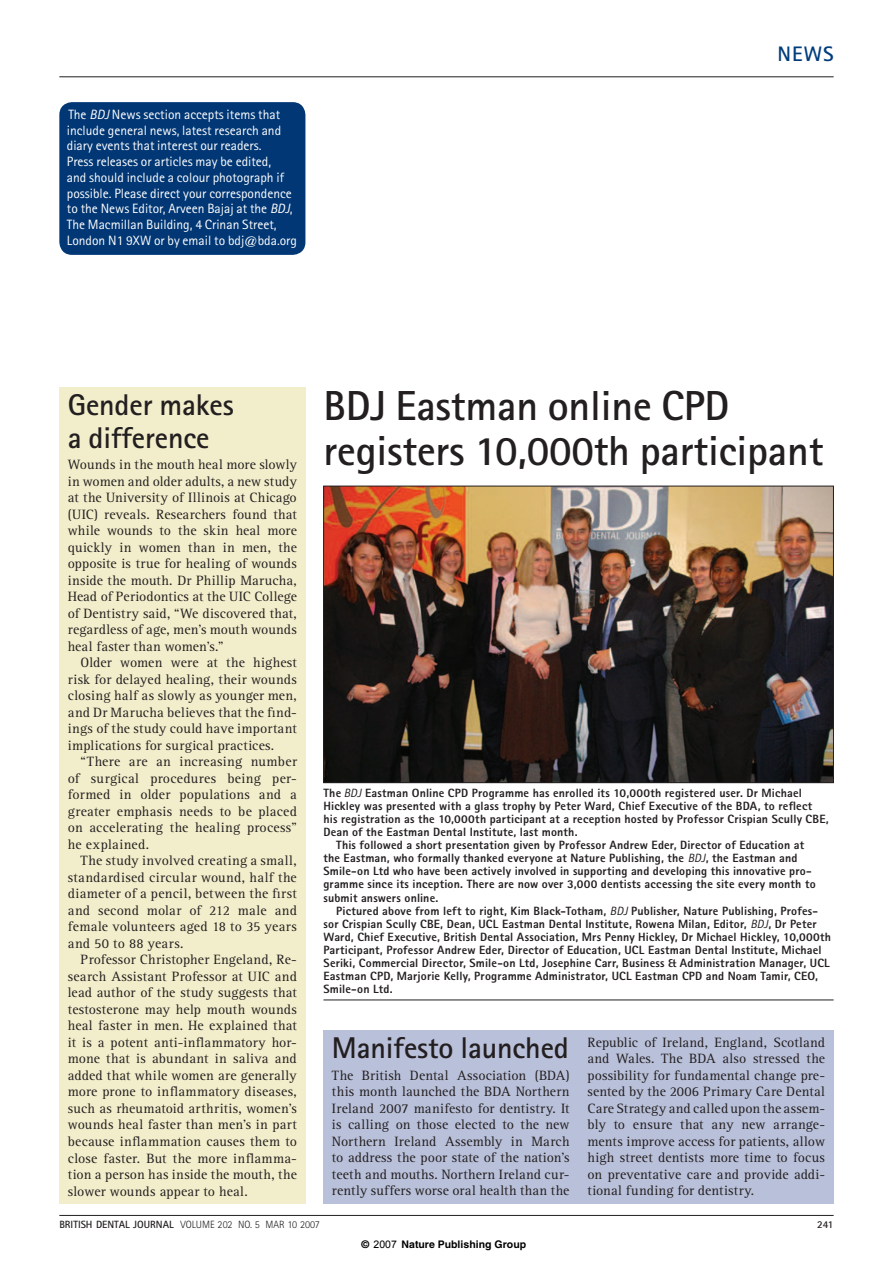
<style>
.page{position:relative;width:893px;height:1263px;background:#fff}
.page>*{position:absolute;margin:0;border:0;box-sizing:border-box;transform-origin:0 0}
.t1{font:700 42px "Rotis Sans Serif";letter-spacing:-.005em;color:#231f20}
.t2{font:700 30px/33px "Rotis Sans Serif";letter-spacing:-.005em;color:#231f20}
.t3{font:700 21px "Rotis Sans Serif";color:#013d7d}
.t4{font:13.95px/16.5px "Rotis Serif";letter-spacing:.01em;color:#231f20;text-align:justify}
.t5{font:13.5px/15.8px "Rotis Sans Serif";color:#fff}
.t6{font:800 12px "Rotis Sans Serif";letter-spacing:.015em;color:#231f20}
.t7{font:300 10.5px "Rotis Sans Serif";color:#231f20}
.t8{font:700 10.5px "Helvetica";color:#000}
.t9{font:700 10.5px "Rotis Sans Serif";color:#231f20}
.s1{font-style:italic}
.s2{font-weight:400;font-style:italic}
.s3{font-weight:700}
.s4{font-family:"Arial";font-weight:400}
</style>
<div class="page">
<div style="left:59px;top:453px;width:246px;height:750px;background:#f2eecb"></div>
<div style="left:59px;top:387px;width:246px;height:66px;background:#f2eecb"></div>
<hr style="left:59px;top:77px;width:774px;height:1px;background:#231f20">
<hr style="left:59px;top:1215px;width:774px;height:1px;background:#231f20">
<div style="left:59px;top:102px;width:246px;height:153px;background:#013775;border-radius:13px"></div>
<hr style="left:323px;top:1000px;width:510px;height:1px;background:#231f20">
<img style="left:325px;top:488px;width:506px;height:293px">
<div style="left:323px;top:486px;width:510px;height:297px;border:1px solid #231f20"></div>
<div style="left:323px;top:1030px;width:510px;height:173px;background:#b9c0d9"></div>
<p class="t5" style="left:67px;top:108px;width:232px">The <span class="s1">BDJ</span> News section accepts items that include general news, latest research and diary events that interest our readers.<br>Press releases or articles may be edited,<br>and should include a colour photograph if possible. Please direct your correspondence to the News Editor, Arveen Bajaj at the <span class="s1">BDJ</span>, The Macmillan Building, 4 Crinan Street, London N1 9XW or by email to bdj@bda.org</p>
<h3 class="t3" style="left:777px;top:47px;width:58px">NEWS</h3>
<h2 class="t2" style="left:68px;top:391px;width:167px">Gender makes a difference</h2>
<p class="t4" style="left:68px;top:458px;width:230px">Wounds in the mouth heal more slowly</p>
<p class="t4" style="left:68px;top:474px;width:230px">in women and older adults, a new study at the University of Illinois at Chicago (UIC) reveals. Researchers found that while wounds to the skin heal more quickly in women than in men, the opposite is true for healing of wounds inside the mouth. Dr Phillip Marucha, Head of Periodontics at the UIC College of Dentistry said, “We discovered that, regardless of age, men’s mouth wounds heal faster than women’s.”</p>
<p class="t4" style="left:68px;top:656px;width:230px;text-indent:13px">Older women were at the highest risk for delayed healing, their wounds closing half as slowly as younger men, and Dr Marucha believes that the find&shy;ings of the study could have important implications for surgical practices.</p>
<p class="t4" style="left:68px;top:755px;width:230px;text-indent:13px">“There are an increasing number of surgical procedures being per&shy;formed in older populations and a greater emphasis needs to be placed on accelerating the healing process” he explained.</p>
<p class="t4" style="left:68px;top:854px;width:230px;text-indent:13px">The study involved creating a small, standardised circular wound, half the diameter of a pencil, between the first and second molar of 212 male and female volunteers aged 18 to 35 years and 50 to 88 years.</p>
<p class="t4" style="left:68px;top:953px;width:230px;text-indent:13px">Professor Christopher Engeland, Re&shy;search Assistant Professor at UIC and lead author of the study suggests that testosterone may help mouth wounds heal faster in men. He explained that it is a potent anti-inflammatory hor&shy;mone that is abundant in saliva and added that while women are generally more prone to inflammatory diseases, such as rheumatoid arthritis, women’s wounds heal faster than men’s in part because inflammation causes them to close faster. But the more inflamma&shy;tion a person has inside the mouth, the slower wounds appear to heal.</p>
<h1 class="t1" style="left:323px;top:391px;width:407px">BDJ Eastman online CPD</h1>
<h1 class="t1" style="left:323px;top:436px;width:501px">registers 10,000th participant</h1>
<p class="t6" style="left:323px;top:788px;width:480px">The <span class="s2">BDJ</span> Eastman Online CPD Programme has enrolled its 10,000th registered user. Dr Michael</p>
<p class="t6" style="left:323px;top:801px;width:490px">Hickley was presented with a glass trophy by Peter Ward, Chief Executive of the BDA, to reflect</p>
<p class="t6" style="left:323px;top:814px;width:506px">his registration as the 10,000th participant at a reception hosted by Professor Crispian Scully CBE,</p>
<p class="t6" style="left:323px;top:828px;width:256px">Dean of the Eastman Dental Institute, last month.</p>
<p class="t6" style="left:336px;top:841px;width:469px">This followed a short presentation given by Professor Andrew Eder, Director of Education at</p>
<p class="t6" style="left:323px;top:854px;width:475px">the Eastman, who formally thanked everyone at Nature Publishing, the <span class="s2">BDJ</span>, the Eastman and</p>
<p class="t6" style="left:323px;top:867px;width:489px">Smile-on Ltd who have been actively involved in supporting and developing this innovative pro-</p>
<p class="t6" style="left:323px;top:880px;width:493px">gramme since its inception. There are now over 3,000 dentists accessing the site every month to</p>
<p class="t6" style="left:323px;top:893px;width:116px">submit answers online.</p>
<p class="t6" style="left:336px;top:906px;width:483px">Pictured above from left to right, Kim Black-Totham, <span class="s2">BDJ</span> Publisher, Nature Publishing, Profes-</p>
<p class="t6" style="left:323px;top:920px;width:494px">sor Crispian Scully CBE, Dean, UCL Eastman Dental Institute, Rowena Milan, Editor, <span class="s2">BDJ</span>, Dr Peter</p>
<p class="t6" style="left:323px;top:933px;width:509px">Ward, Chief Executive, British Dental Association, Mrs Penny Hickley, Dr Michael Hickley, 10,000th</p>
<p class="t6" style="left:323px;top:946px;width:499px">Participant, Professor Andrew Eder, Director of Education, UCL Eastman Dental Institute, Michael</p>
<p class="t6" style="left:323px;top:959px;width:508px">Seriki, Commercial Director, Smile-on Ltd, Josephine Carr, Business &amp; Administration Manager, UCL</p>
<p class="t6" style="left:323px;top:972px;width:496px">Eastman CPD, Marjorie Kelly, Programme Administrator, UCL Eastman CPD and Noam Tamir, CEO,</p>
<p class="t6" style="left:323px;top:985px;width:71px">Smile-on Ltd.</p>
<h2 class="t2" style="left:332px;top:1035px;width:238px">Manifesto launched</h2>
<p class="t4" style="left:332px;top:1068px;width:239px">The British Dental Association (BDA) this month launched the BDA Northern Ireland 2007 manifesto for dentistry. It is calling on those elected to the new Northern Ireland Assembly in March to address the poor state of the nation’s teeth and mouths. Northern Ireland cur&shy;rently suffers worse oral health than the</p>
<p class="t4" style="left:587px;top:1035px;width:239px">Republic of Ireland, England, Scotland and Wales. The BDA also stressed the possibility for fundamental change pre&shy;sented by the 2006 Primary Care Dental Care Strategy and called upon the assem&shy;bly to ensure that any new arrange&shy;ments improve access for patients, allow high street dentists more time to focus on preventative care and provide addi&shy;tional funding for dentistry.</p>
<p class="t7" style="left:59px;top:1221px;width:262px"><span class="s3">BRITISH DENTAL JOURNAL</span> VOLUME 202 NO. 5 MAR 10 2007</p>
<p class="t9" style="left:817px;top:1221px;width:18px">241</p>
<p class="t8" style="left:361px;top:1238px;width:166px">© <span class="s4">2007</span> Nature Publishing Group</p>
</div>
